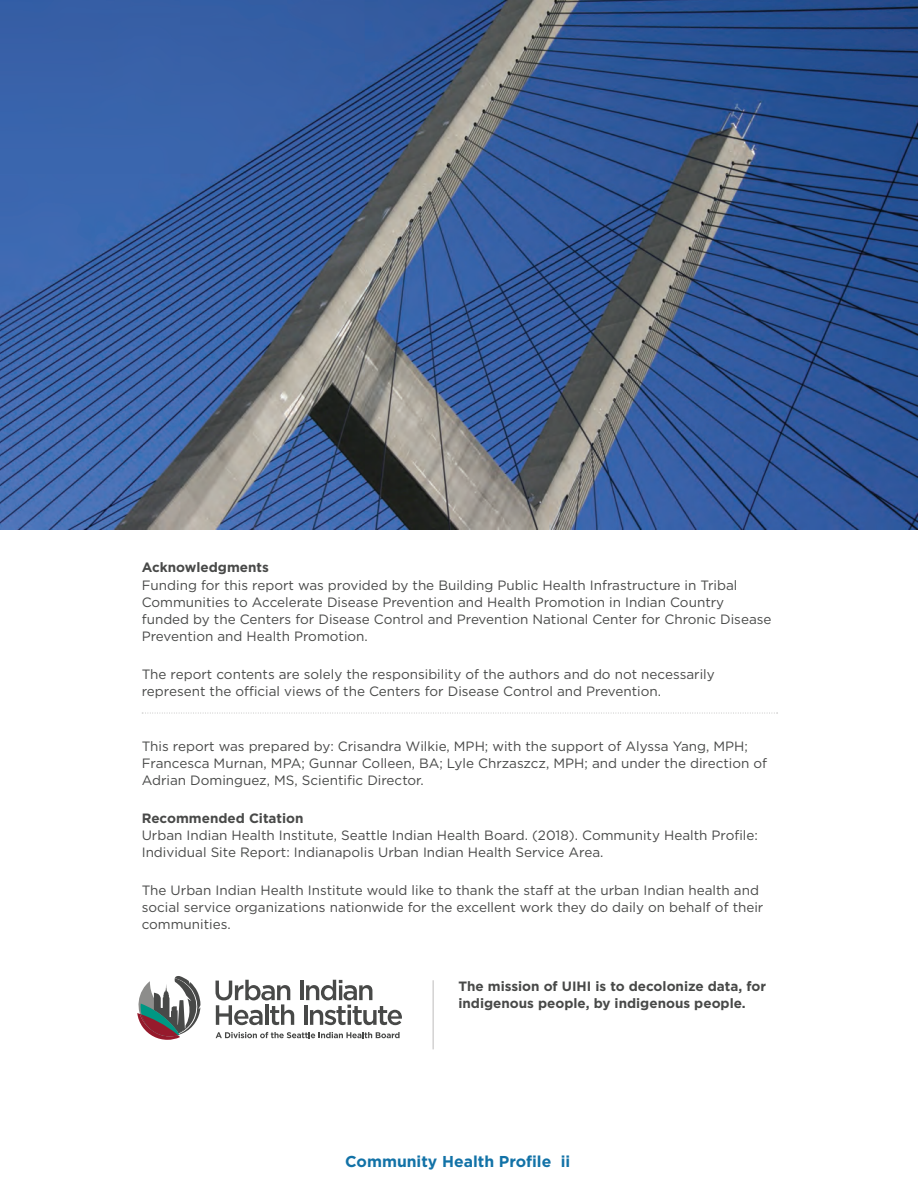
<style>
.page{position:relative;width:918px;height:1188px;background:#fff}
.page>*{position:absolute;margin:0;border:0;box-sizing:border-box;transform-origin:0 0}
.t1{font:700 15.75px "Gotham";color:#1272a7}
.t2{font:13.5px/17.2px "Gotham";color:#484948}
.t3{font:700 13.5px/17.2px "Gotham";color:#484948}
</style>
<div class="page">
<img style="left:0;top:0;width:918px;height:530px">
<hr style="left:917px;top:56px;width:1px;height:212px;background:#1272a7">
<svg style="left:137px;top:976px;width:64px;height:64px"></svg>
<hr style="left:300px;top:981px;width:3px;height:19px;background:#484948">
<svg style="left:216px;top:980px;width:78px;height:45px"></svg>
<hr style="left:304px;top:1005px;width:3px;height:20px;background:#484948">
<svg style="left:306px;top:980px;width:96px;height:45px"></svg>
<svg style="left:216px;top:1032px;width:184px;height:6px"></svg>
<hr style="left:433px;top:980px;width:1px;height:69px;background:#bdbcbb">
<hr style="left:917px;top:0;width:1px;height:72px;background:#1272a7">
<svg style="left:142px;top:713px;width:636px;height:1px"></svg>
<p class="t3" style="left:142px;top:559px;width:129px">Acknowledgments</p>
<p class="t2" style="left:142px;top:576px;width:631px">Funding for this report was provided by the Building Public Health Infrastructure in Tribal Communities to Accelerate Disease Prevention and Health Promotion in Indian Country funded by the Centers for Disease Control and Prevention National Center for Chronic Disease Prevention and Health Promotion.</p>
<p class="t2" style="left:142px;top:665px;width:575px">The report contents are solely the responsibility of the authors and do not necessarily represent the official views of the Centers for Disease Control and Prevention.</p>
<p class="t2" style="left:142px;top:737px;width:627px">This report was prepared by: Crisandra Wilkie, MPH; with the support of Alyssa Yang, MPH;<br>Francesca Murnan, MPA; Gunnar Colleen, BA; Lyle Chrzaszcz, MPH; and under the direction of<br>Adrian Dominguez, MS, Scientific Director.</p>
<p class="t3" style="left:142px;top:809px;width:163px">Recommended Citation</p>
<p class="t2" style="left:142px;top:826px;width:618px">Urban Indian Health Institute, Seattle Indian Health Board. (2018). Community Health Profile:<br>Individual Site Report: Indianapolis Urban Indian Health Service Area.</p>
<p class="t2" style="left:142px;top:881px;width:623px">The Urban Indian Health Institute would like to thank the staff at the urban Indian health and social service organizations nationwide for the excellent work they do daily on behalf of their communities.</p>
<p class="t3" style="left:458px;top:978px;width:309px">The mission of UIHI is to decolonize data, for indigenous people, by indigenous people.</p>
<p class="t1" style="left:345px;top:1151px;width:227px">Community Health Profile ii</p>
</div>
